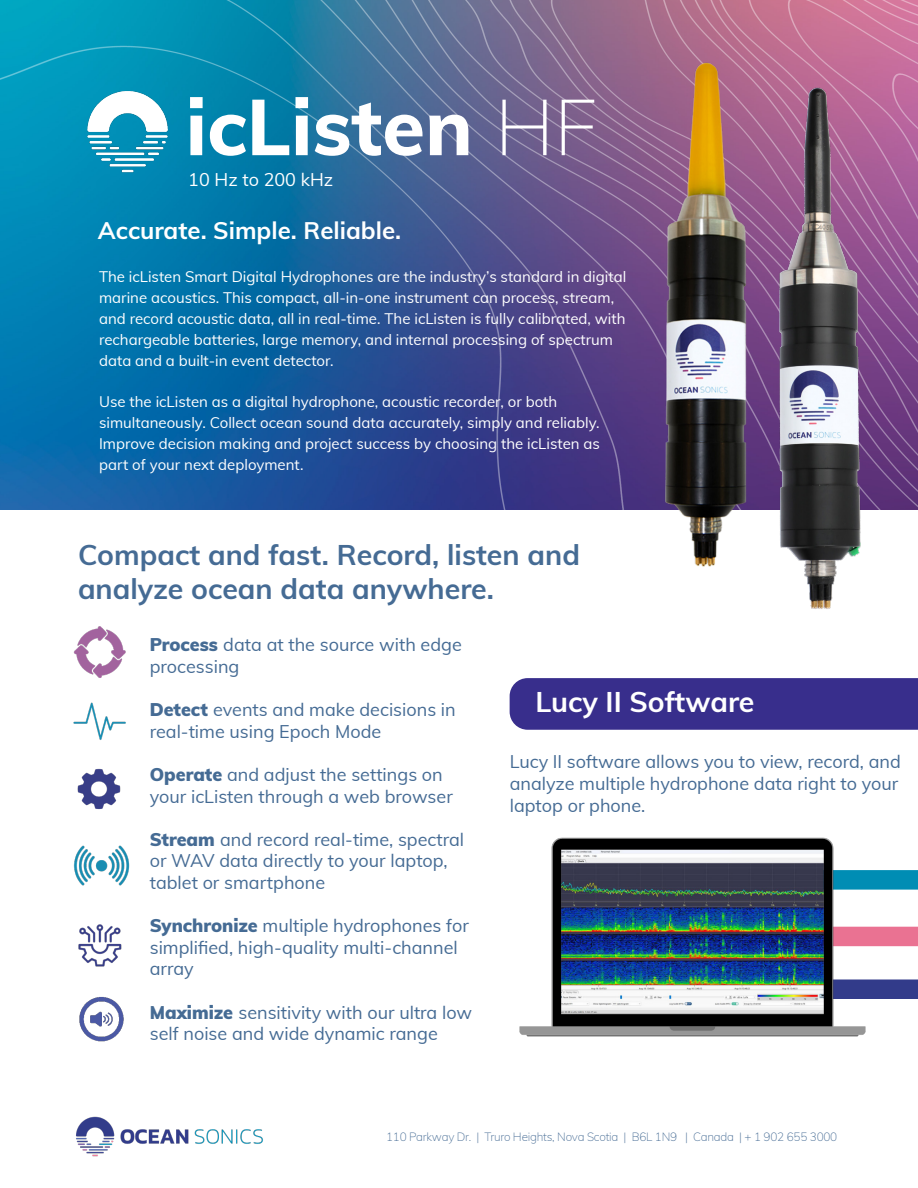
<style>
.page{position:relative;width:918px;height:1188px;background:#fff}
.page>*{position:absolute;margin:0;border:0;box-sizing:border-box;transform-origin:0 0}
.t1{font:800 78px "Muli";color:#fff}
.t2{font:700 28.5px/34.2px "Muli";color:#456b94}
.t3{font:700 28.5px "Muli";color:#fff}
.t4{font:700 24px "Muli";color:#fff}
.t5{font:18px/21.6px "Muli";color:#456b94}
.t6{font:18px "Muli";color:#fff}
.t7{font:15px/21px "Muli";color:#fff}
.t8{font:200 11.7px "Muli";letter-spacing:-.02em;color:#456b94}
.s1{font-weight:200}
.s2{font-weight:900}
</style>
<div class="page">
<div style="left:736px;top:980px;width:182px;height:19px;background:#323b8a"></div>
<div style="left:702px;top:870px;width:216px;height:20px;background:#008db4"></div>
<div style="left:743px;top:927px;width:175px;height:19px;background:#ea7292"></div>
<img style="left:0;top:0;width:918px;height:510px">
<img style="left:81px;top:81px;width:97px;height:97px">
<img style="left:78px;top:924px;width:44px;height:43px">
<img style="left:73px;top:702px;width:53px;height:37px">
<img style="left:79px;top:997px;width:45px;height:45px">
<img style="left:77px;top:739px;width:44px;height:71px">
<img style="left:73px;top:845px;width:57px;height:41px">
<img style="left:73px;top:626px;width:53px;height:52px">
<img style="left:519px;top:837px;width:372px;height:200px">
<div style="left:510px;top:678px;width:408px;height:52px;background:#382e8c"></div>
<img style="left:76px;top:1116px;width:187px;height:41px">
<img style="left:606px;top:23px;width:194px;height:544px">
<img style="left:718px;top:60px;width:191px;height:549px">
<p class="t1" style="left:186px;top:70px;width:413px">icListen <span class="s1">HF</span></p>
<p class="t6" style="left:188px;top:167px;width:146px">10 Hz to 200 kHz</p>
<p class="t4" style="left:98px;top:212px;width:305px">Accurate. Simple. Reliable.</p>
<p class="t7" style="left:99px;top:265px;width:529px">The icListen Smart Digital Hydrophones are the industry’s standard in digital marine acoustics. This compact, all-in-one instrument can process, stream, and record acoustic data, all in real-time. The icListen is fully calibrated, with rechargeable batteries, large memory, and internal processing of spectrum data and a built-in event detector.</p>
<p class="t7" style="left:99px;top:391px;width:502px">Use the icListen as a digital hydrophone, acoustic recorder, or both simultaneously. Collect ocean sound data accurately, simply and reliably.<br>Improve decision making and project success by choosing the icListen as part of your next deployment.</p>
<p class="t2" style="left:78px;top:536px;width:504px">Compact and fast. Record, listen and analyze ocean data anywhere.</p>
<p class="t5" style="left:150px;top:633px;width:314px"><span class="s2">Process</span> data at the source with edge processing</p>
<p class="t5" style="left:150px;top:698px;width:308px"><span class="s2">Detect</span> events and make decisions in real-time using Epoch Mode</p>
<p class="t5" style="left:150px;top:763px;width:305px"><span class="s2">Operate</span> and adjust the settings on your icListen through a web browser</p>
<p class="t5" style="left:150px;top:828px;width:316px"><span class="s2">Stream</span> and record real-time, spectral or WAV data directly to your laptop, tablet or smartphone</p>
<p class="t5" style="left:150px;top:914px;width:321px"><span class="s2">Synchronize</span> multiple hydrophones for simplified, high-quality multi-channel array</p>
<p class="t5" style="left:150px;top:1000px;width:324px"><span class="s2">Maximize</span> sensitivity with our ultra low self noise and wide dynamic range</p>
<p class="t3" style="left:535px;top:681px;width:221px">Lucy II Software</p>
<p class="t5" style="left:510px;top:750px;width:393px">Lucy II software allows you to view, record, and analyze multiple hydrophone data right to your laptop or phone.</p>
<p class="t8" style="left:386px;top:1128px;width:453px">110 Parkway Dr. | Truro Heights, Nova Scotia | B6L 1N9 | Canada | + 1 902 655 3000</p>
</div>
